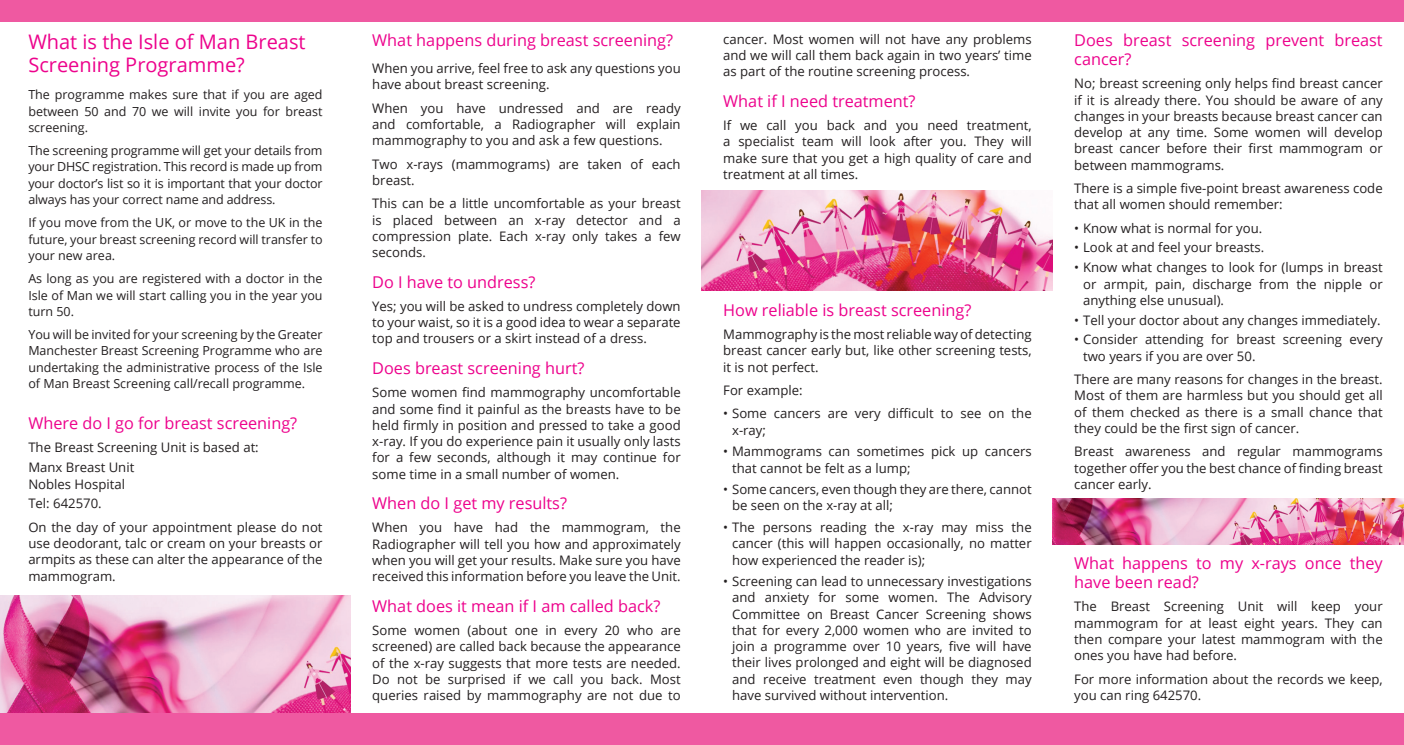
<style>
.page{position:relative;width:1404px;height:745px;background:#fff}
.page>*{position:absolute;margin:0;border:0;box-sizing:border-box;transform-origin:0 0}
.t1{font:20px/23.4px "Open Sans";color:#ed028c}
.t2{font:16.25px/18.8px "Open Sans";color:#ed028c}
.t3{font:13.12px/16.2px "Open Sans";color:#231f20;text-align:justify}
.t4{font:12.5px/16.2px "Open Sans";color:#231f20;text-align:justify}
</style>
<div class="page">
<img style="left:0;top:595px;width:351px;height:117px">
<img style="left:702px;top:190px;width:350px;height:101px">
<img style="left:1052px;top:498px;width:351px;height:46px">
<div style="left:0;top:0;width:1403px;height:21px;background:#ef59a1"></div>
<div style="left:0;top:712px;width:1403px;height:32px;background:#ef59a1"></div>
<p class="t1" style="left:28px;top:30px;width:279px">What is the Isle of Man Breast<br>Screening Programme?</p>
<p class="t4" style="left:28px;top:86px;width:296px">The programme makes sure that if you are aged between 50 and 70 we will invite you for breast screening.</p>
<p class="t4" style="left:28px;top:142px;width:296px">The screening programme will get your details from your DHSC registration. This record is made up from your doctor’s list so it is important that your doctor always has your correct name and address.</p>
<p class="t4" style="left:28px;top:214px;width:296px">If you move from the UK, or move to the UK in the future, your breast screening record will transfer to your new area.</p>
<p class="t4" style="left:28px;top:270px;width:296px">As long as you are registered with a doctor in the Isle of Man we will start calling you in the year you turn 50.</p>
<p class="t4" style="left:28px;top:326px;width:296px">You will be invited for your screening by the Greater Manchester Breast Screening Programme who are undertaking the administrative process of the Isle of Man Breast Screening call/recall programme.</p>
<p class="t2" style="left:28px;top:413px;width:270px">Where do I go for breast screening?</p>
<p class="t3" style="left:28px;top:437px;width:232px;line-height:19.8px">The Breast Screening Unit is based at:<br>Manx Breast Unit</p>
<p class="t3" style="left:28px;top:473px;width:98px;line-height:19.8px">Nobles Hospital<br>Tel: 642570.</p>
<p class="t3" style="left:28px;top:518px;width:296px">On the day of your appointment please do not use deodorant, talc or cream on your breasts or armpits as these can alter the appearance of the mammogram.</p>
<p class="t2" style="left:372px;top:30px;width:302px">What happens during breast screening?</p>
<p class="t3" style="left:372px;top:60px;width:310px">When you arrive, feel free to ask any questions you have about breast screening.</p>
<p class="t3" style="left:372px;top:99px;width:310px">When you have undressed and are ready and comfortable, a Radiographer will explain mammography to you and ask a few questions.</p>
<p class="t3" style="left:372px;top:155px;width:310px">Two x-rays (mammograms) are taken of each breast.</p>
<p class="t3" style="left:372px;top:195px;width:310px">This can be a little uncomfortable as your breast is placed between an x-ray detector and a compression plate. Each x-ray only takes a few seconds.</p>
<p class="t2" style="left:372px;top:271px;width:165px">Do I have to undress?</p>
<p class="t3" style="left:372px;top:297px;width:310px">Yes; you will be asked to undress completely down to your waist, so it is a good idea to wear a separate top and trousers or a skirt instead of a dress.</p>
<p class="t2" style="left:372px;top:358px;width:214px">Does breast screening hurt?</p>
<p class="t3" style="left:372px;top:384px;width:310px">Some women find mammography uncomfortable and some find it painful as the breasts have to be held firmly in position and pressed to take a good x-ray. If you do experience pain it usually only lasts for a few seconds, although it may continue for some time in a small number of women.</p>
<p class="t2" style="left:372px;top:493px;width:196px">When do I get my results?</p>
<p class="t3" style="left:372px;top:519px;width:310px">When you have had the mammogram, the Radiographer will tell you how and approximately when you will get your results. Make sure you have received this information before you leave the Unit.</p>
<p class="t2" style="left:372px;top:595px;width:289px">What does it mean if I am called back?</p>
<p class="t3" style="left:372px;top:621px;width:310px">Some women (about one in every 20 who are screened) are called back because the appearance of the x-ray suggests that more tests are needed.<br>Do not be surprised if we call you back. Most queries raised by mammography are not due to</p>
<p class="t3" style="left:723px;top:30px;width:310px">cancer. Most women will not have any problems and we will call them back again in two years’ time as part of the routine screening process.</p>
<p class="t2" style="left:723px;top:91px;width:194px">What if I need treatment?</p>
<p class="t3" style="left:723px;top:117px;width:310px">If we call you back and you need treatment, a specialist team will look after you. They will make sure that you get a high quality of care and treatment at all times.</p>
<p class="t2" style="left:723px;top:300px;width:249px">How reliable is breast screening?</p>
<p class="t3" style="left:723px;top:326px;width:310px">Mammography is the most reliable way of detecting breast cancer early but, like other screening tests, it is not perfect.</p>
<p class="t3" style="left:723px;top:381px;width:81px">For example:</p>
<p class="t3" style="left:732px;top:405px;width:301px;text-indent:-9px">• Some cancers are very difficult to see on the x-ray;</p>
<p class="t3" style="left:732px;top:442px;width:301px;text-indent:-9px">• Mammograms can sometimes pick up cancers that cannot be felt as a lump;</p>
<p class="t3" style="left:732px;top:480px;width:301px;text-indent:-9px">• Some cancers, even though they are there, cannot be seen on the x-ray at all;</p>
<p class="t3" style="left:732px;top:518px;width:301px;text-indent:-9px">• The persons reading the x-ray may miss the cancer (this will happen occasionally, no matter how experienced the reader is);</p>
<p class="t3" style="left:732px;top:572px;width:301px;text-indent:-9px">• Screening can lead to unnecessary investigations and anxiety for some women. The Advisory Committee on Breast Cancer Screening shows that for every 2,000 women who are invited to join a programme over 10 years, five will have their lives prolonged and eight will be diagnosed and receive treatment even though they may have survived without intervention.</p>
<p class="t2" style="left:1074px;top:30px;width:310px">Does breast screening prevent breast cancer?</p>
<p class="t3" style="left:1074px;top:75px;width:310px">No; breast screening only helps find breast cancer if it is already there. You should be aware of any changes in your breasts because breast cancer can develop at any time. Some women will develop breast cancer before their first mammogram or between mammograms.</p>
<p class="t3" style="left:1074px;top:180px;width:310px">There is a simple five-point breast awareness code that all women should remember:</p>
<p class="t3" style="left:1074px;top:219px;width:189px">• Know what is normal for you.</p>
<p class="t3" style="left:1074px;top:239px;width:191px">• Look at and feel your breasts.</p>
<p class="t3" style="left:1082px;top:259px;width:301px;text-indent:-9px">• Know what changes to look for (lumps in breast or armpit, pain, discharge from the nipple or anything else unusual).</p>
<p class="t3" style="left:1074px;top:311px;width:308px">• Tell your doctor about any changes immediately.</p>
<p class="t3" style="left:1082px;top:331px;width:301px;text-indent:-9px">• Consider attending for breast screening every two years if you are over 50.</p>
<p class="t3" style="left:1074px;top:370px;width:310px">There are many reasons for changes in the breast.<br>Most of them are harmless but you should get all of them checked as there is a small chance that they could be the first sign of cancer.</p>
<p class="t3" style="left:1074px;top:442px;width:310px">Breast awareness and regular mammograms together offer you the best chance of finding breast cancer early.</p>
<p class="t2" style="left:1074px;top:553px;width:310px">What happens to my x-rays once they have been read?</p>
<p class="t3" style="left:1074px;top:597px;width:310px">The Breast Screening Unit will keep your mammogram for at least eight years. They can then compare your latest mammogram with the ones you have had before.</p>
<p class="t3" style="left:1074px;top:670px;width:310px">For more information about the records we keep, you can ring 642570.</p>
</div>
